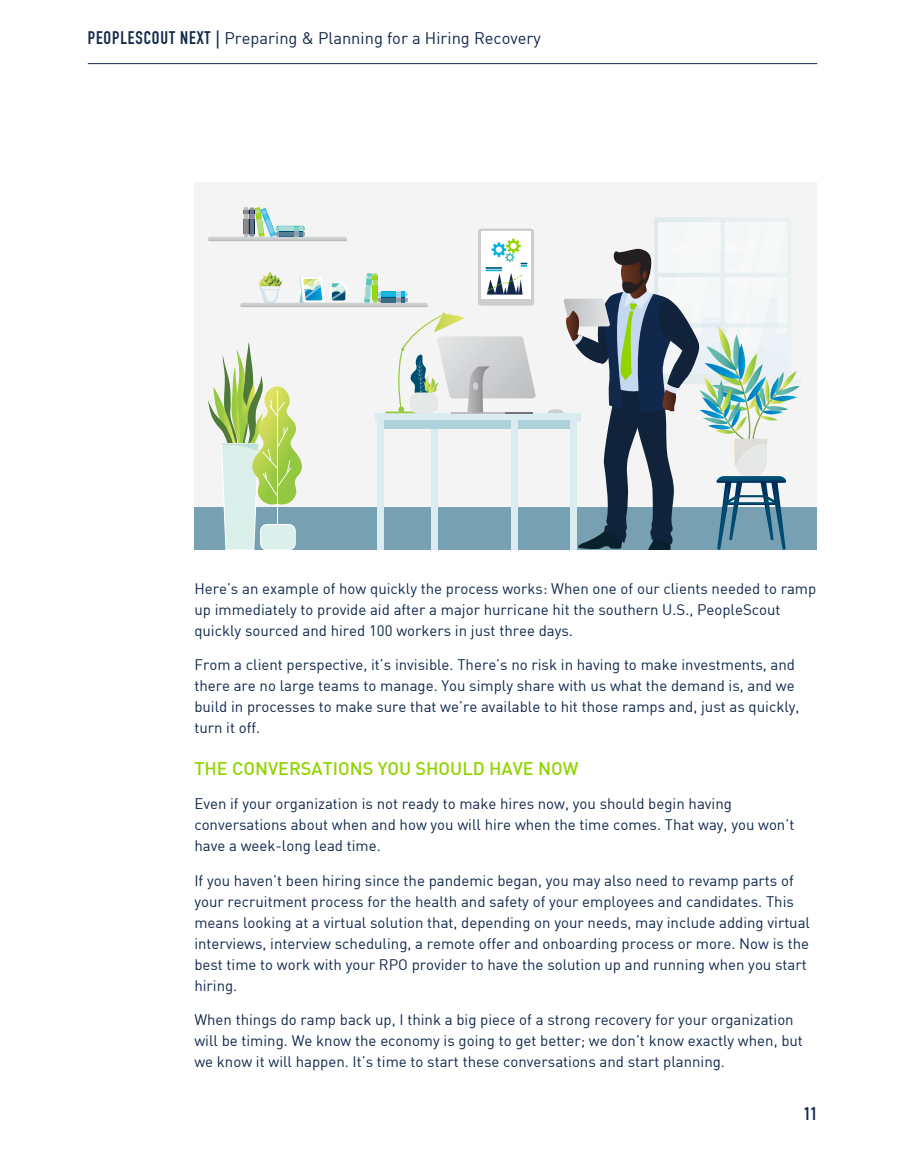
<style>
.page{position:relative;width:905px;height:1161px;background:#fff}
.page>*{position:absolute;margin:0;border:0;box-sizing:border-box;transform-origin:0 0}
.t1{font:500 18px "DIN";color:#91d400}
.t2{font:700 18px "DIN Condensed";color:#10284c}
.t3{font:16.5px "DIN";color:#12284b}
.t4{font:15px/21px "DIN";color:#10284c}
.s1{font-family:"DIN Condensed";font-weight:700;font-size:18px}
</style>
<div class="page">
<hr style="left:88px;top:63px;width:729px;height:1px;background:#10284c">
<div style="left:195px;top:182px;width:621px;height:368px;background:#f4f4f4"></div>
<div style="left:195px;top:507px;width:621px;height:43px;background:#77a0b3"></div>
<div style="left:432px;top:419px;width:6px;height:131px;background:#daecf1"></div>
<div style="left:375px;top:413px;width:205px;height:9px;background:#daecf1"></div>
<div style="left:377px;top:420px;width:199px;height:9px;background:#add2db"></div>
<div style="left:511px;top:419px;width:6px;height:131px;background:#daecf1"></div>
<div style="left:377px;top:419px;width:6px;height:131px;background:#daecf1"></div>
<hr style="left:644px;top:380px;width:157px;height:4px;background:#ecf1f3">
<svg style="left:208px;top:207px;width:139px;height:34px"></svg>
<svg style="left:240px;top:272px;width:188px;height:35px"></svg>
<svg style="left:548px;top:217px;width:252px;height:333px"></svg>
<svg style="left:385px;top:313px;width:151px;height:100px"></svg>
<div style="left:410px;top:393px;width:28px;height:20px;background:#e6e7e7;border-radius:8px"></div>
<svg style="left:208px;top:342px;width:94px;height:208px"></svg>
<div style="left:260px;top:525px;width:35px;height:25px;background:#dbefeb;border-radius:6px"></div>
<div style="left:260px;top:524px;width:35px;height:26px;border:1px solid #fff;border-radius:6px"></div>
<div style="left:478px;top:229px;width:56px;height:77px;background:#cecfcd;border-radius:3px"></div>
<div style="left:481px;top:231px;width:50px;height:67px;background:#fff"></div>
<svg style="left:485px;top:239px;width:42px;height:56px"></svg>
<p class="t3" style="left:88px;top:27px;width:454px"><span class="s1">PEOPLESCOUT NEXT |</span> Preparing &amp; Planning for a Hiring Recovery</p>
<p class="t4" style="left:194px;top:577px;width:623px">Here’s an example of how quickly the process works: When one of our clients needed to ramp up immediately to provide aid after a major hurricane hit the southern U.S., PeopleScout quickly sourced and hired 100 workers in just three days.</p>
<p class="t4" style="left:194px;top:654px;width:606px">From a client perspective, it’s invisible. There’s no risk in having to make investments, and there are no large teams to manage. You simply share with us what the demand is, and we build in processes to make sure that we’re available to hit those ramps and, just as quickly, turn it off.</p>
<p class="t1" style="left:194px;top:757px;width:385px">THE CONVERSATIONS YOU SHOULD HAVE NOW</p>
<p class="t4" style="left:194px;top:793px;width:601px">Even if your organization is not ready to make hires now, you should begin having conversations about when and how you will hire when the time comes. That way, you won’t have a week-long lead time.</p>
<p class="t4" style="left:194px;top:870px;width:617px">If you haven’t been hiring since the pandemic began, you may also need to revamp parts of your recruitment process for the health and safety of your employees and candidates. This means looking at a virtual solution that, depending on your needs, may include adding virtual interviews, interview scheduling, a remote offer and onboarding process or more. Now is the best time to work with your RPO provider to have the solution up and running when you start hiring.</p>
<p class="t4" style="left:194px;top:1009px;width:610px">When things do ramp back up, I think a big piece of a strong recovery for your organization will be timing. We know the economy is going to get better; we don’t know exactly when, but we know it will happen. It’s time to start these conversations and start planning.</p>
<p class="t2" style="left:803px;top:1102px;width:15px">11</p>
</div>
